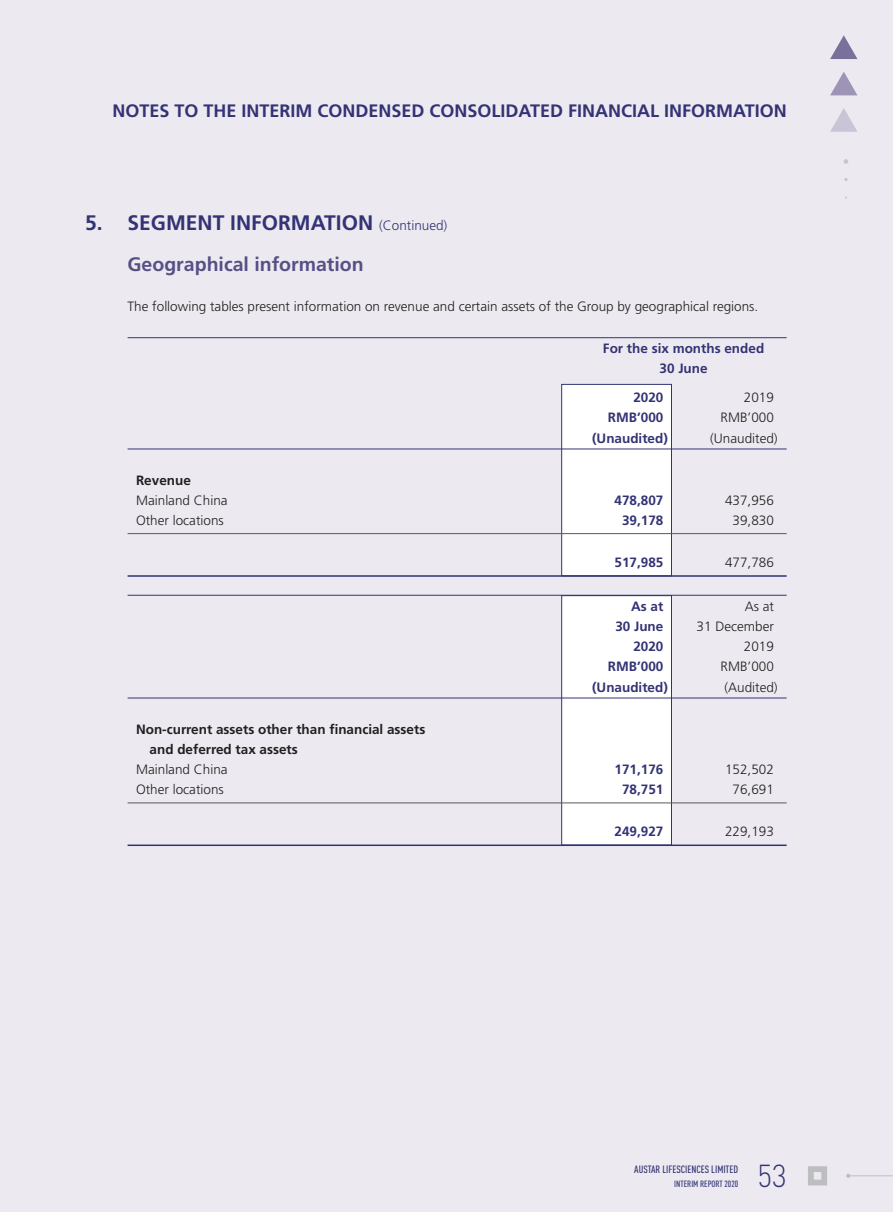
<style>
.page{position:relative;width:893px;height:1212px;background:#eceaf0}
.page>*{position:absolute;margin:0;border:0;box-sizing:border-box;transform-origin:0 0}
.t1{font:300 31.35px "DIN";color:#333375;scale:.91 1}
.t2{font:700 21px "Frutiger LT Std";color:#333375}
.t3{font:700 19.5px "Frutiger LT Std";color:#565086}
.t4{font:700 18px "Frutiger LT Std";color:#333375}
.t5{font:300 13.5px "Frutiger LT Std";color:#231f20}
.t6{font:700 13.5px/20.2px "Frutiger LT Std";color:#333375;text-align:center}
.t7{font:700 13.5px/20.2px "Frutiger LT Std";color:#231f20}
.t8{font:300 13.5px "Frutiger LT Std";color:#333375}
.t9{font:500 10.5px "DIN Cond";color:#333375}
.t10{font:500 9px "DIN Cond";color:#333375}
.s1{font-weight:700;font-size:21px}
</style>
<div class="page">
<svg style="left:846px;top:1174px;width:47px;height:4px"></svg>
<svg style="left:808px;top:1166px;width:19px;height:19px"></svg>
<svg style="left:830px;top:35px;width:27px;height:24px"></svg>
<svg style="left:830px;top:72px;width:27px;height:23px"></svg>
<svg style="left:830px;top:108px;width:27px;height:24px"></svg>
<svg style="left:844px;top:159px;width:4px;height:40px"></svg>
<div style="left:561px;top:384px;width:111px;height:192px;background:#fff;border:1px solid #333375"></div>
<div style="left:561px;top:595px;width:111px;height:250px;background:#fff;border:1px solid #333375"></div>
<hr style="left:128px;top:337px;width:659px;height:1px;background:#333375">
<hr style="left:128px;top:449px;width:659px;height:1px;background:#333375">
<hr style="left:128px;top:533px;width:659px;height:1px;background:#58595b">
<hr style="left:128px;top:575px;width:659px;height:2px;background:#333375">
<hr style="left:128px;top:595px;width:659px;height:1px;background:#333375">
<hr style="left:128px;top:698px;width:659px;height:1px;background:#333375">
<hr style="left:128px;top:802px;width:659px;height:1px;background:#58595b">
<hr style="left:128px;top:844px;width:659px;height:2px;background:#333375">
<h3 class="t4" style="left:112px;top:100px;width:139px">NOTES TO THE inte</h3>
<h3 class="t4" style="left:279px;top:100px;width:51px">rim condensed</h3>
<h3 class="t4" style="left:429px;top:100px;width:327px">CONSOLIDATED FINANCIAL in formation</h3>
<h2 class="t2" style="left:85px;top:210px;width:210px">5. SEGM ENT INFORMA</h2>
<p class="t8" style="left:324px;top:218px;width:125px"><span class="s1">TION</span> (Continued)</p>
<h3 class="t3" style="left:128px;top:252px;width:238px">Geographical information</h3>
<p class="t5" style="left:128px;top:299px;width:632px">The following tables present information on revenue and certain assets of the Group by geographical regions.</p>
<p class="t6" style="left:603px;top:338px;width:163px">For the six months ended<br>30 June</p>
<p class="t6" style="left:633px;top:387px;width:32px">2020</p>
<p class="t5" style="left:744px;top:390px;width:32px">2019</p>
<p class="t6" style="left:608px;top:408px;width:57px">RM B’000</p>
<p class="t5" style="left:721px;top:410px;width:55px">RMB’000</p>
<p class="t6" style="left:592px;top:428px;width:77px">(Unaudited)</p>
<p class="t5" style="left:710px;top:430px;width:69px">(Unaudited)</p>
<p class="t7" style="left:136px;top:470px;width:56px">Revenue</p>
<p class="t5" style="left:136px;top:492px;width:93px">Mainland China</p>
<p class="t6" style="left:615px;top:490px;width:50px">478,807</p>
<p class="t5" style="left:725px;top:492px;width:50px">437,956</p>
<p class="t5" style="left:136px;top:513px;width:89px">Other locations</p>
<p class="t6" style="left:622px;top:510px;width:43px">39,178</p>
<p class="t5" style="left:733px;top:513px;width:43px">39,830</p>
<p class="t6" style="left:615px;top:552px;width:50px">517,985</p>
<p class="t5" style="left:725px;top:555px;width:50px">477,786</p>
<p class="t6" style="left:631px;top:596px;width:34px">As at</p>
<p class="t5" style="left:745px;top:598px;width:31px">As at</p>
<p class="t6" style="left:615px;top:616px;width:50px">30 June</p>
<p class="t5" style="left:697px;top:618px;width:79px">31 December</p>
<p class="t6" style="left:633px;top:636px;width:32px">2020</p>
<p class="t5" style="left:744px;top:639px;width:32px">2019</p>
<p class="t6" style="left:608px;top:657px;width:57px">RM B’000</p>
<p class="t5" style="left:721px;top:659px;width:55px">RMB’000</p>
<p class="t6" style="left:592px;top:677px;width:77px">(Unaudited)</p>
<p class="t5" style="left:724px;top:679px;width:55px">(Audited)</p>
<p class="t7" style="left:150px;top:719px;width:277px;text-indent:-14px">Non-current assets other than financial assets and deferred tax assets</p>
<p class="t5" style="left:136px;top:762px;width:93px">Mainland China</p>
<p class="t6" style="left:615px;top:759px;width:50px">171,176</p>
<p class="t5" style="left:725px;top:762px;width:50px">152,502</p>
<p class="t5" style="left:136px;top:782px;width:89px">Other locations</p>
<p class="t6" style="left:622px;top:780px;width:43px">78,751</p>
<p class="t5" style="left:733px;top:782px;width:43px">76,691</p>
<p class="t6" style="left:615px;top:822px;width:50px">249,927</p>
<p class="t5" style="left:725px;top:824px;width:50px">229,193</p>
<p class="t9" style="left:634px;top:1163px;width:105px">AUSTAR LIFESCIENCES LIMITED</p>
<h1 class="t1" style="left:757px;top:1156px;width:34px">53</h1>
<p class="t10" style="left:674px;top:1178px;width:65px">INTERIM REPORT 2020</p>
</div>
